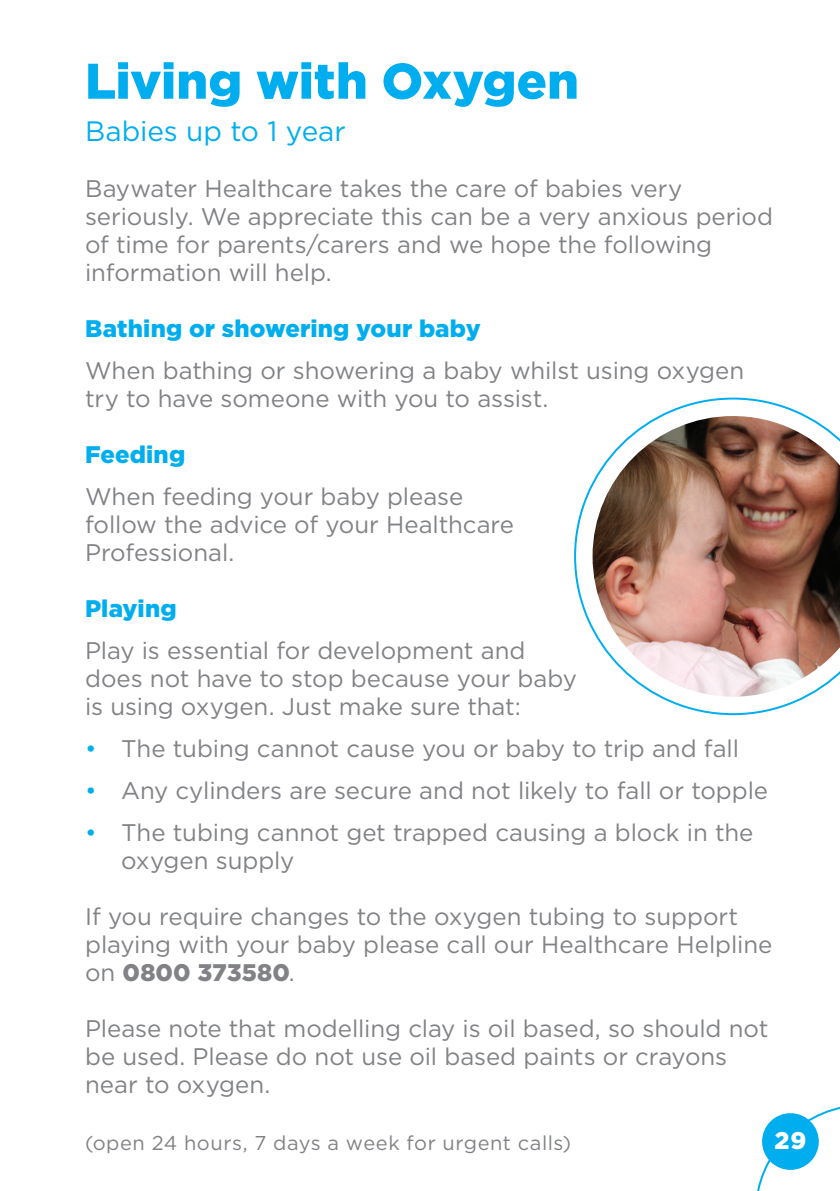
<style>
.page{position:relative;width:840px;height:1191px;background:#fff}
.page>*{position:absolute;margin:0;border:0;box-sizing:border-box;transform-origin:0 0}
.t1{font:900 50px "Gotham";color:#00aeef}
.t2{font:28px "Gotham";letter-spacing:-.005em;color:#00aeef}
.t3{font:24px/28px "Gotham";letter-spacing:-.005em;color:#808285}
.t4{font:900 24px "Gotham";letter-spacing:.005em;color:#00aeef}
.t5{font:900 24px "Gotham";color:#fff}
.t6{font:20px "Gotham";letter-spacing:.025em;color:#808285}
.s1{color:#00aeef}
.s2{font-weight:900}
.s3{font-style:inherit}
</style>
<div class="page">
<svg style="left:574px;top:397px;width:235px;height:318px"></svg>
<img style="left:592px;top:416px;width:247px;height:280px">
<svg style="left:757px;top:1107px;width:82px;height:84px"></svg>
<div style="left:761px;top:1113px;width:57px;height:56px;background:#00aeef;border-radius:50%"></div>
<h1 class="t1" style="left:85px;top:52px;width:495px">Living with Oxygen</h1>
<p class="t2" style="left:85px;top:115px;width:262px">Babies up to 1 year</p>
<p class="t3" style="left:85px;top:174px;width:689px">Baywater Healthcare takes the care of babies very seriously. We appreciate this can be a very anxious period of time for parents/carers and we hope the following information will help.</p>
<p class="t4" style="left:85px;top:314px;width:397px">Bathing or showering your baby</p>
<p class="t3" style="left:85px;top:356px;width:660px">When bathing or showering a baby whilst using oxygen try to have someone with you to assist.</p>
<p class="t4" style="left:85px;top:440px;width:102px">Feeding</p>
<p class="t3" style="left:85px;top:482px;width:430px">When feeding your baby please follow the advice of your Healthcare<br>Professional.</p>
<p class="t4" style="left:85px;top:594px;width:93px">Playing</p>
<p class="t3" style="left:85px;top:636px;width:493px">Play is essential for development and does not have to stop because your baby is using oxygen. Just make sure that:</p>
<p class="t3" style="left:85px;top:734px;width:655px"><span class="s1">•</span> The tubing cannot cause you or baby to trip and fall</p>
<p class="t3" style="left:85px;top:776px;width:684px"><span class="s1">•</span> Any cylinders are secure and not likely to fall or topple</p>
<p class="t3" style="left:121px;top:818px;width:633px;text-indent:-36px"><span class="s1">•</span> The tubing cannot get trapped causing a block in the oxygen supply</p>
<p class="t3" style="left:85px;top:902px;width:688px">If you require changes to the oxygen tubing to support playing with your baby please call our Healthcare Helpline on <span class="s2">0800 373580</span><span class="s3">.</span></p>
<p class="t3" style="left:85px;top:1014px;width:684px">Please note that modelling clay is oil based, so should not be used. Please do not use oil based paints or crayons near to oxygen.</p>
<p class="t6" style="left:85px;top:1131px;width:487px">(open 24 hours, 7 days a week for urgent calls)</p>
<p class="t5" style="left:774px;top:1126px;width:33px">29</p>
</div>
